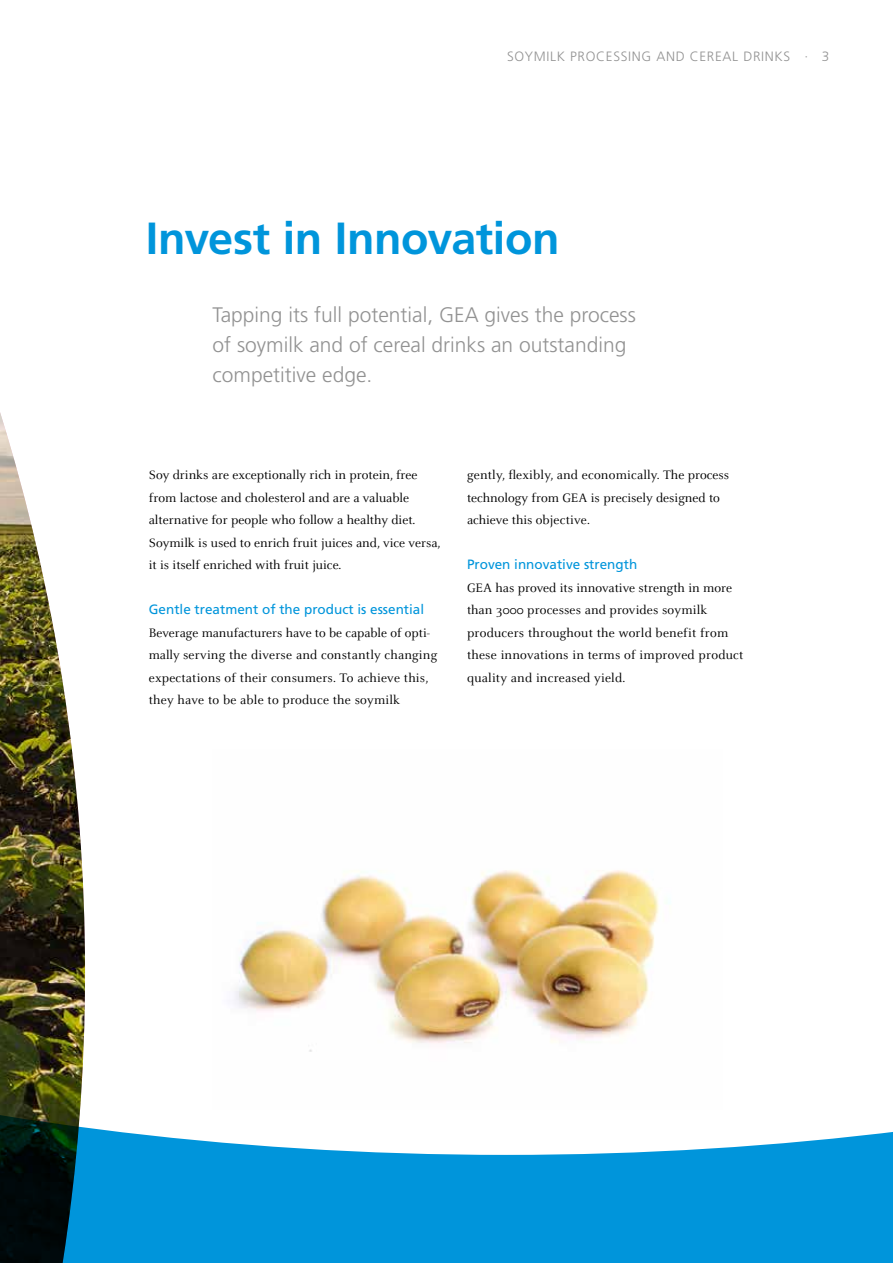
<style>
.page{position:relative;width:893px;height:1263px;background:#fff}
.page>*{position:absolute;margin:0;border:0;box-sizing:border-box;transform-origin:0 0}
.t1{font:700 45px "Frutiger LT";letter-spacing:-.01em;color:#0095db}
.t2{font:300 21px/30px "Frutiger LT";color:#929292}
.t3{font:13.5px/22.5px "Celeste OT";color:#000}
.t4{font:13.5px "Frutiger LT";color:#0095db}
.t5{font:300 13.5px "Frutiger LT";letter-spacing:.05em;color:#929292}
</style>
<div class="page">
<img style="left:0;top:412px;width:76px;height:376px">
<svg style="left:0;top:788px;width:893px;height:475px"></svg>
<p class="t5" style="left:507px;top:49px;width:324px">SOYMILK PROCESSING AND CEREAL DRINKS · 3</p>
<h1 class="t1" style="left:146px;top:212px;width:415px">Invest in Innovation</h1>
<h2 class="t2" style="left:213px;top:300px;width:425px">Tapping its full potential, GEA gives the process of soymilk and of cereal drinks an outstanding competitive edge.</h2>
<p class="t3" style="left:149px;top:464px;width:293px">Soy drinks are exceptionally rich in protein, free from lactose and cholesterol and are a valuable alternative for people who follow a healthy diet.<br>Soymilk is used to enrich fruit juices and, vice versa, it is itself enriched with fruit juice.</p>
<p class="t4" style="left:149px;top:601px;width:277px">Gentle treatment of the product is essential</p>
<p class="t3" style="left:149px;top:621px;width:290px">Beverage manufacturers have to be capable of opti&shy;mally serving the diverse and constantly changing expectations of their consumers. To achieve this, they have to be able to produce the soymilk</p>
<p class="t3" style="left:467px;top:464px;width:264px">gently, flexibly, and economically. The process technology from GEA is precisely designed to achieve this objective.</p>
<p class="t4" style="left:467px;top:556px;width:172px">Proven innovative strength</p>
<p class="t3" style="left:467px;top:576px;width:278px">GEA has proved its innovative strength in more than 3000 processes and provides soymilk producers throughout the world benefit from these innovations in terms of improved product quality and increased yield.</p>
</div>
